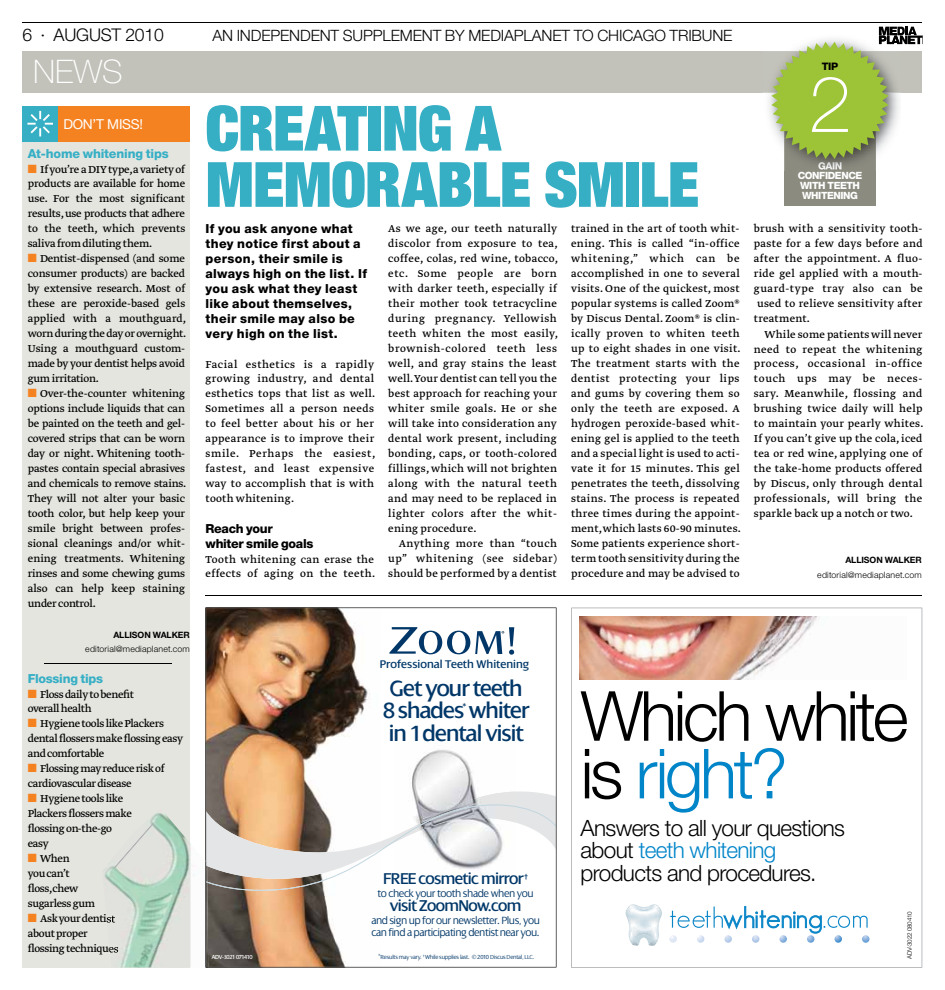
<style>
.page{position:relative;width:945px;height:990px;background:#fff}
.page>*{position:absolute;margin:0;border:0;box-sizing:border-box;transform-origin:0 0}
.t1{font:100 78.25px "Helvetica Neue MP Pro";color:#fff}
.t2{font:300 69.12px/57.6px "Helvetica Neue";letter-spacing:-.05em;color:#000}
.t3{font:900 condensed 62.5px/56.2px "Helvetica Neue MP Pro";letter-spacing:-.015em;color:#36afc5}
.t4{font:100 32.5px "Helvetica Neue MP Pro";color:#fff}
.t5{font:23.75px/22.5px "Dialog";letter-spacing:-.04em;color:#003768}
.t6{font:300 22.5px/22.5px "Helvetica Neue";letter-spacing:-.03em;color:#000}
.t7{font:300 17.5px "Helvetica Neue MP Pro";letter-spacing:-.01em;color:#000}
.t8{font:16.88px "Dialog";letter-spacing:-.04em;color:#003768}
.t9{font:300 15.62px "Helvetica Neue MP Pro";letter-spacing:-.01em;color:#000}
.t10{font:13.75px "Helvetica Neue MP Pro";color:#fff}
.t11{font:800 12.5px/15px "Helvetica Neue MP Pro";letter-spacing:.03em;color:#000}
.t12{font:800 12.5px "Helvetica Neue MP Pro";letter-spacing:-.015em;color:#36afc5}
.t13{font:800 12.5px/15px "Helvetica Neue MP Pro";letter-spacing:-.02em;color:#000}
.t14{font:12px "Dialog";color:#003768}
.t15{font:11.88px/15px "Greta Text Pro";letter-spacing:.02em;color:#000;text-align:justify}
.t16{font:11.88px/15px "Greta Text Pro";letter-spacing:-.03em;color:#000}
.t17{font:300 11.25px/12.4px "Dialog";letter-spacing:-.045em;color:#003768}
.t18{font:800 10.38px "Helvetica Neue MP Pro";color:#000}
.t19{font:800 10px/10px "Helvetica Neue MP Pro";letter-spacing:-.04em;color:#fff}
.t20{font:300 8.75px "Helvetica Neue MP Pro";letter-spacing:.02em;color:#000}
.t21{font:700 8.75px "Helvetica Neue MP Pro";letter-spacing:-.005em;color:#000}
.t22{font:300 6.25px "Dialog";letter-spacing:-.04em;color:#003768}
.t23{font:300 6.25px "Helvetica Neue";letter-spacing:-.03em;color:#000}
.t24{font:6.25px "Dialog";letter-spacing:-.075em;color:#fff}
.s1{color:#f58220}
.s2{font-size:8.75px}
.s3{color:#0085c9}
</style>
<div class="page">
<hr style="left:22px;top:22px;width:900px;height:1px;background:#000">
<div style="left:22px;top:206px;width:168px;height:762px;background:#e5e5e0"></div>
<div style="left:22px;top:141px;width:168px;height:750px;background:#e5e5e0"></div>
<div style="left:22px;top:51px;width:900px;height:42px;background:#c2c2ba"></div>
<hr style="left:205px;top:595px;width:717px;height:1px;background:#000">
<hr style="left:44px;top:663px;width:128px;height:1px;background:#000">
<svg style="left:572px;top:608px;width:350px;height:360px"></svg>
<img style="left:580px;top:617px;width:326px;height:63px">
<svg style="left:205px;top:608px;width:352px;height:360px"></svg>
<div style="left:784px;top:92px;width:92px;height:113px;background:#8b8b80"></div>
<img style="left:784px;top:159px;width:77px;height:12px">
<img style="left:818px;top:162px;width:24px;height:8px">
<svg style="left:771px;top:27px;width:151px;height:132px"></svg>
<div style="left:58px;top:106px;width:131px;height:35px;background:#f58220"></div>
<div style="left:22px;top:106px;width:36px;height:35px;background:#36afc5"></div>
<svg style="left:27px;top:111px;width:26px;height:25px"></svg>
<img style="left:190px;top:843px;width:5px;height:124px">
<img style="left:117px;top:891px;width:68px;height:77px">
<img style="left:104px;top:812px;width:86px;height:79px">
<svg style="left:206px;top:804px;width:350px;height:87px"></svg>
<img style="left:205px;top:861px;width:3px;height:107px">
<svg style="left:107px;top:915px;width:8px;height:8px"></svg>
<svg style="left:109px;top:944px;width:9px;height:11px"></svg>
<img style="left:110px;top:822px;width:44px;height:50px">
<img style="left:112px;top:821px;width:44px;height:50px">
<h3 class="t7" style="left:22px;top:24px;width:143px">6 · AUGUST 2010</h3>
<h3 class="t9" style="left:212px;top:26px;width:522px">AN INDEPENDENT SUPPLEMENT BY MEDIAPLANET TO CHICAGO TRIBUNE</h3>
<h3 class="t4" style="left:33px;top:53px;width:91px">nEWs</h3>
<p class="t18" style="left:822px;top:60px;width:18px">TIP</p>
<h1 class="t1" style="left:808px;top:58px;width:45px">2</h1>
<h3 class="t3" style="left:205px;top:98px;width:495px">CREATING A<br>MEMORABLE SMILE</h3>
<p class="t10" style="left:63px;top:115px;width:81px">DON’T MISS!</p>
<p class="t12" style="left:28px;top:146px;width:143px">At-home whitening tips</p>
<p class="t15" style="left:28px;top:162px;width:159px"><span class="s1">■</span> If you’re a DIY type,a variety of products are available for home use. For the most significant results, use products that adhere to the teeth, which prevents saliva from diluting them.</p>
<p class="t15" style="left:28px;top:252px;width:160px"><span class="s1">■</span> Dentist-dispensed (and some consumer products) are backed by extensive research. Most of these are peroxide-based gels applied with a mouthguard, worn during the day or overnight.<br>Using a mouthguard custom&shy;made by your dentist helps avoid gum irritation.</p>
<p class="t15" style="left:28px;top:387px;width:160px"><span class="s1">■</span> Over-the-counter whitening options include liquids that can be painted on the teeth and gel&shy;covered strips that can be worn day or night. Whitening tooth&shy;pastes contain special abrasives and chemicals to remove stains.<br>They will not alter your basic tooth color, but help keep your smile bright between profes&shy;sional cleanings and/or whit&shy;ening treatments. Whitening rinses and some chewing gums also can help keep staining under control.</p>
<p class="t19" style="left:798px;top:171px;width:66px">CONFIDENCE<br>WITH TEETH<br>WHITENING</p>
<p class="t11" style="left:205px;top:221px;width:163px">If you ask anyone what they notice first about a person, their smile is always high on the list. If you ask what they least like about themselves, their smile may also be very high on the list.</p>
<p class="t15" style="left:205px;top:357px;width:171px;text-align:left">Facial esthetics is a rapidly growing industry, and dental esthetics tops that list as well.<br>Sometimes all a person needs to feel better about his or her appearance is to improve their smile. Perhaps the easiest, fastest, and least expensive way to accomplish that is with tooth whitening.</p>
<p class="t13" style="left:205px;top:521px;width:109px">Reach your whiter smile goals</p>
<p class="t15" style="left:205px;top:552px;width:171px">Tooth whitening can erase the effects of aging on the teeth.</p>
<p class="t15" style="left:571px;top:222px;width:171px">trained in the art of tooth whit&shy;ening. This is called “in-office whitening,” which can be accomplished in one to several visits. One of the quickest, most popular systems is called Zoom® by Discus Dental. Zoom® is clin&shy;ically proven to whiten teeth up to eight shades in one visit.<br>The treatment starts with the dentist protecting your lips and gums by covering them so only the teeth are exposed. A hydrogen peroxide-based whit&shy;ening gel is applied to the teeth and a special light is used to acti&shy;vate it for 15 minutes. This gel penetrates the teeth, dissolving stains. The process is repeated three times during the appoint&shy;ment, which lasts 60-90 minutes.<br>Some patients experience short&shy;term tooth sensitivity during the procedure and may be advised to</p>
<p class="t15" style="left:754px;top:222px;width:170px">brush with a sensitivity tooth&shy;paste for a few days before and after the appointment. A fluo&shy;ride gel applied with a mouth&shy;guard-type tray also can be used to relieve sensitivity after treatment.</p>
<p class="t15" style="left:388px;top:222px;width:171px">As we age, our teeth naturally discolor from exposure to tea, coffee, colas, red wine, tobacco, etc. Some people are born with darker teeth, especially if their mother took tetracycline during pregnancy. Yellowish teeth whiten the most easily, brownish-colored teeth less well, and gray stains the least well. Your dentist can tell you the best approach for reaching your whiter smile goals. He or she will take into consideration any dental work present, including bonding, caps, or tooth-colored fillings, which will not brighten along with the natural teeth and may need to be replaced in lighter colors after the whit&shy;ening procedure.</p>
<p class="t15" style="left:388px;top:537px;width:170px;text-indent:11px">Anything more than “touch up” whitening (see sidebar) should be performed by a dentist</p>
<p class="t15" style="left:754px;top:327px;width:171px;text-indent:11px">While some patients will never need to repeat the whitening process, occasional in-office touch ups may be neces&shy;sary. Meanwhile, flossing and brushing twice daily will help to maintain your pearly whites.<br>If you can’t give up the cola, iced tea or red wine, applying one of the take-home products offered by Discus, only through dental professionals, will bring the sparkle back up a notch or two.</p>
<p class="t21" style="left:845px;top:554px;width:78px">ALLISON WALKER</p>
<p class="t20" style="left:817px;top:569px;width:106px">EDITORIAL@MEDIAPLANET.COM</p>
<p class="t21" style="left:113px;top:629px;width:78px">ALLISON WALKER</p>
<p class="t20" style="left:85px;top:644px;width:106px">EDITORIAL@MEDIAPLANET.COM</p>
<p class="t12" style="left:28px;top:671px;width:77px">Flossing tips</p>
<p class="t16" style="left:28px;top:687px;width:108px"><span class="s1">■</span> Floss daily to benefit overall health</p>
<p class="t16" style="left:28px;top:717px;width:157px"><span class="s1">■</span> Hygiene tools like Plackers dental flossers make flossing easy and comfortable</p>
<p class="t16" style="left:28px;top:762px;width:138px"><span class="s1">■</span> Flossing may reduce risk of cardiovascular disease</p>
<p class="t16" style="left:28px;top:792px;width:106px"><span class="s1">■</span> Hygiene tools like<br>Plackers flossers make flossing on-the-go easy</p>
<p class="t16" style="left:28px;top:852px;width:69px"><span class="s1">■</span> When<br>you can’t floss,chew sugarless gum</p>
<p class="t16" style="left:28px;top:912px;width:92px"><span class="s1">■</span> Ask your dentist about proper flossing techniques</p>
<p class="t24" style="left:212px;top:954px;width:42px">ADV-3021 071410</p>
<p class="t14" style="left:380px;top:658px;width:151px">Professional Teeth Whitening</p>
<h3 class="t5" style="left:383px;top:677px;width:148px">Get your teeth<br>8 shades<sup>*</sup> whiter in 1 dental visit</h3>
<h3 class="t8" style="left:383px;top:870px;width:146px">FREE cosmetic mirror<sup>†</sup></h3>
<p class="t17" style="left:378px;top:887px;width:158px">to check your tooth shade when you</p>
<h3 class="t8" style="left:390px;top:897px;width:133px">visit ZoomNow.com</h3>
<p class="t17" style="left:371px;top:914px;width:170px">and sign up for our newsletter. Plus, you can find a participating dentist near you.</p>
<p class="t22" style="left:378px;top:954px;width:158px"><span class="s2">*</span>Results may vary. <sup>†</sup>While supplies last. © 2010 Discus Dental, LLC.</p>
<h2 class="t2" style="left:581px;top:686px;width:329px">Which white is <span class="s3">right?</span></h2>
<h3 class="t6" style="left:581px;top:816px;width:266px">Answers to all your questions about <span class="s3">teeth whitening </span>products and procedures.</h3>
<p class="t23" style="left:906px;top:959px;width:49px;rotate:-90deg">ADV-3022 080410</p>
</div>
